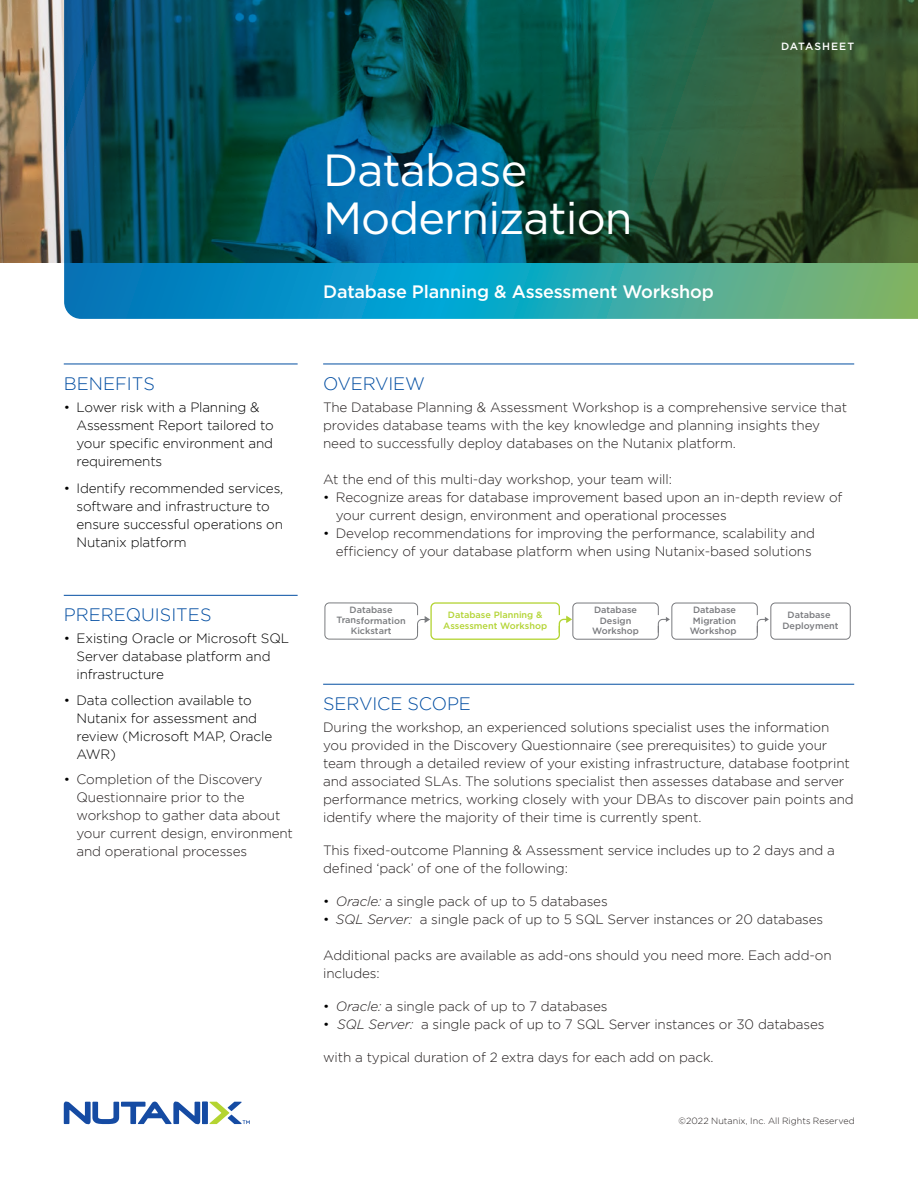
<style>
.page{position:relative;width:918px;height:1188px;background:#fff}
.page>*{position:absolute;margin:0;border:0;box-sizing:border-box;transform-origin:0 0}
.t1{font:45px/48px "Gotham";letter-spacing:-.02em;color:#fff}
.t2{font:300 18px "Gotham";color:#034ea2}
.t3{font:500 18px "Gotham";letter-spacing:-.01em;color:#fff}
.t4{font:300 13.5px/18px "Gotham";letter-spacing:-.01em;color:#241f1f}
.t5{font:300 13.5px/18px "Gotham";letter-spacing:-.01em;color:#010001}
.t6{font:500 10.5px "Gotham";letter-spacing:.095em;color:#fff}
.t7{font:500 9.15px/10.4px "Gotham";color:#797a7e;text-align:center}
.t8{font:500 9.15px/10.9px "Gotham";color:#b3d434;text-align:center}
.t9{font:500 9.15px/10.4px "Gotham";letter-spacing:-.005em;color:#7a7c7f;text-align:center}
.t10{font:300 9px "Gotham";letter-spacing:.005em;color:#241f1f}
.s1{color:#010001}
.s2{font-style:italic}
</style>
<div class="page">
<img style="left:0;top:0;width:64px;height:262px">
<svg style="left:210px;top:1102px;width:40px;height:22px"></svg>
<div style="left:202px;top:1102px;width:6px;height:22px;background:#154ba3"></div>
<svg style="left:64px;top:1102px;width:136px;height:22px"></svg>
<svg style="left:64px;top:0;width:854px;height:319px;background:#166061"></svg>
<hr style="left:323px;top:364px;width:531px;height:1px;background:#034ea2">
<hr style="left:323px;top:684px;width:531px;height:1px;background:#034ea2">
<hr style="left:64px;top:364px;width:234px;height:1px;background:#034ea2">
<hr style="left:64px;top:595px;width:234px;height:1px;background:#034ea2">
<div style="left:325px;top:603px;width:93px;height:37px;border:1px solid #7a7c7f;border-radius:4px"></div>
<svg style="left:417px;top:616px;width:13px;height:18px"></svg>
<div style="left:430px;top:602px;width:130px;height:38px;border:1px solid #b3d433;border-radius:4px"></div>
<svg style="left:558px;top:615px;width:14px;height:19px"></svg>
<div style="left:572px;top:603px;width:87px;height:37px;border:1px solid #797a7e;border-radius:4px"></div>
<svg style="left:658px;top:617px;width:12px;height:17px"></svg>
<div style="left:671px;top:603px;width:87px;height:37px;border:1px solid #797a7e;border-radius:4px"></div>
<svg style="left:757px;top:602px;width:94px;height:38px"></svg>
<p class="t6" style="left:781px;top:39px;width:75px">DATASHEET</p>
<h2 class="t2" style="left:64px;top:374px;width:93px">BENEFITS</h2>
<p class="t5" style="left:77px;top:398px;width:199px;text-indent:-13px">• Lower risk with a Planning &amp;<br>Assessment Report tailored to your specific environment and requirements</p>
<p class="t5" style="left:77px;top:479px;width:208px;text-indent:-13px">• Identify recommended services, software and infrastructure to ensure successful operations on<br>Nutanix platform</p>
<h2 class="t2" style="left:64px;top:605px;width:149px">PREREQUISITES</h2>
<p class="t5" style="left:77px;top:630px;width:214px;text-indent:-13px">• Existing Oracle or Microsoft SQL<br>Server database platform and infrastructure</p>
<p class="t5" style="left:77px;top:691px;width:197px;text-indent:-13px">• Data collection available to<br>Nutanix for assessment and review (Microsoft MAP, Oracle<br>AWR)</p>
<p class="t4" style="left:77px;top:770px;width:218px;text-indent:-13px"><span class="s1">•</span> Completion of the Discovery<br>Questionnaire prior to the workshop to gather data about your current design, environment and operational processes</p>
<h1 class="t1" style="left:323px;top:145px;width:311px">Database<br>Modernization</h1>
<h2 class="t3" style="left:323px;top:280px;width:392px">Database Planning &amp; Assessment Workshop</h2>
<h2 class="t2" style="left:323px;top:374px;width:103px">OVERVIEW</h2>
<p class="t4" style="left:323px;top:398px;width:525px">The Database Planning &amp; Assessment Workshop is a comprehensive service that provides database teams with the key knowledge and planning insights they need to successfully deploy databases on the Nutanix platform.</p>
<p class="t4" style="left:323px;top:470px;width:350px">At the end of this multi-day workshop, your team will:</p>
<p class="t4" style="left:336px;top:488px;width:508px;text-indent:-13px"><span class="s1">•</span> Recognize areas for database improvement based upon an in-depth review of your current design, environment and operational processes</p>
<p class="t4" style="left:323px;top:524px;width:493px;text-align:right"><span class="s1">•</span> Develop recommendations for improving the performance, scalability and efficiency of your database platform when using Nutanix-based solutions</p>
<p class="t9" style="left:336px;top:605px;width:71px">Database<br>Transformation<br>Kickstart</p>
<p class="t8" style="left:443px;top:609px;width:106px">Database Planning &amp;<br>Assessment Workshop</p>
<p class="t7" style="left:592px;top:605px;width:48px">Database<br>Design<br>Workshop</p>
<p class="t7" style="left:690px;top:605px;width:48px">Database<br>Migration<br>Workshop</p>
<p class="t7" style="left:783px;top:609px;width:58px;line-height:10.9px">Database<br>Deployment</p>
<h2 class="t2" style="left:323px;top:694px;width:149px">SERVICE SCOPE</h2>
<p class="t4" style="left:323px;top:718px;width:532px">During the workshop, an experienced solutions specialist uses the information you provided in the Discovery Questionnaire (see prerequisites) to guide your team through a detailed review of your existing infrastructure, database footprint and associated SLAs. The solutions specialist then assesses database and server performance metrics, working closely with your DBAs to discover pain points and identify where the majority of their time is currently spent.</p>
<p class="t4" style="left:323px;top:841px;width:513px">This fixed-outcome Planning &amp; Assessment service includes up to 2 days and a defined ‘pack’ of one of the following:</p>
<p class="t4" style="left:323px;top:892px;width:286px"><span class="s1">•</span> <span class="s2">Oracle:</span> a single pack of up to 5 databases</p>
<p class="t4" style="left:323px;top:910px;width:502px"><span class="s1">•</span> <span class="s2">SQL Server:</span> a single pack of up to 5 SQL Server instances or 20 databases</p>
<p class="t4" style="left:323px;top:946px;width:510px">Additional packs are available as add-ons should you need more. Each add-on includes:</p>
<p class="t4" style="left:323px;top:997px;width:286px"><span class="s1">•</span> <span class="s2">Oracle:</span> a single pack of up to 7 databases</p>
<p class="t4" style="left:323px;top:1015px;width:503px"><span class="s1">•</span> <span class="s2">SQL Server:</span> a single pack of up to 7 SQL Server instances or 30 databases</p>
<p class="t4" style="left:323px;top:1048px;width:392px">with a typical duration of 2 extra days for each add on pack.</p>
<p class="t10" style="left:679px;top:1116px;width:178px">©2022 Nutanix, Inc. All Rights Reserved</p>
</div>
